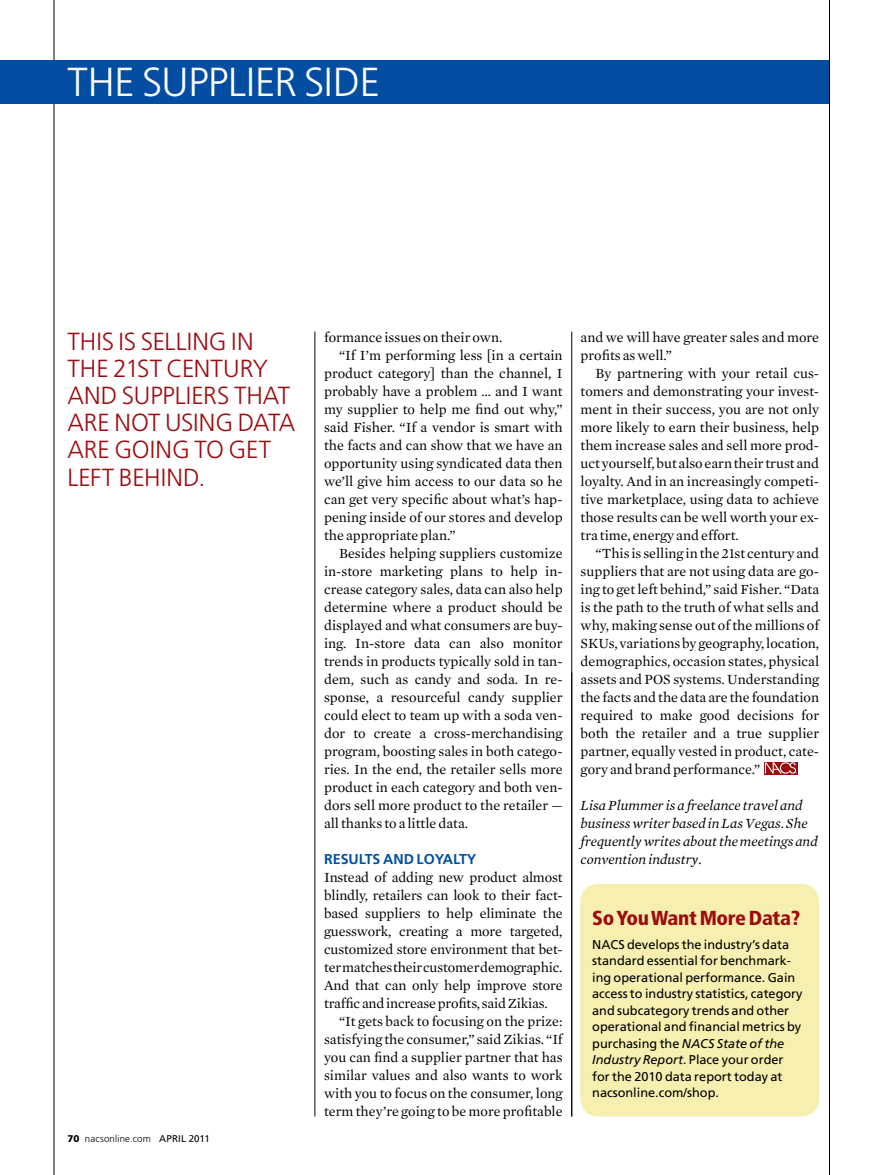
<style>
.page{position:relative;width:891px;height:1175px;background:#fff}
.page>*{position:absolute;margin:0;border:0;box-sizing:border-box;transform-origin:0 0}
.t1{font:300 40.5px "Frutiger";letter-spacing:-.005em;color:#fff}
.t2{font:300 24.75px/27.3px "Frutiger";color:#9e0b0f}
.t3{font:900 condensed 20.25px "Frutiger";letter-spacing:-.015em;color:#9e0b0f}
.t4{font:14.25px/18px "Mercury Text G1";color:#000;text-align:justify}
.t5{font:italic 14.25px/18px "Mercury Text G1";color:#000}
.t6{font:700 14.25px "Frutiger";color:#034ea2}
.t7{font:12.75px/16.5px "Frutiger";color:#000}
.t8{font:300 9.75px "Frutiger";letter-spacing:.01em;color:#000}
.s1{font-weight:900}
.s2{font-weight:400}
.s3{font-style:italic}
</style>
<div class="page">
<hr style="left:54px;top:0;width:1px;height:1174px;background:#000">
<div style="left:0;top:60px;width:830px;height:44px;background:#034ea2"></div>
<hr style="left:829px;top:0;width:1px;height:1174px;background:#000">
<hr style="left:315px;top:332px;width:1px;height:784px;background:#000">
<hr style="left:571px;top:332px;width:1px;height:784px;background:#000">
<svg style="left:764px;top:762px;width:33px;height:12px"></svg>
<svg style="left:765px;top:762px;width:32px;height:11px"></svg>
<div style="left:580px;top:884px;width:239px;height:232px;background:#f7efaf;border-radius:18px"></div>
<h1 class="t1" style="left:68px;top:59px;width:314px">THE SUPPLIER SIDE</h1>
<h2 class="t2" style="left:67px;top:327px;width:225px">THIS IS SELLING IN<br>THE 21ST CENTURY<br>AN D SUPPLIERS THAT<br>ARE NOT USING DATA<br>ARE GOING TO GET<br>LEFT BEHIN D.</h2>
<p class="t8" style="left:68px;top:1133px;width:144px"><span class="s1">70</span> NACSONLINE.COM <span class="s2">APRIL 2011</span></p>
<p class="t4" style="left:324px;top:328px;width:180px">formance issues on their own.</p>
<p class="t4" style="left:339px;top:346px;width:225px">“If I’m performing less [in a certain</p>
<p class="t4" style="left:324px;top:364px;width:240px">product category] than the channel, I</p>
<p class="t4" style="left:324px;top:382px;width:240px">probably have a problem … and I want</p>
<p class="t4" style="left:324px;top:400px;width:240px">my supplier to help me find out why,”</p>
<p class="t4" style="left:324px;top:418px;width:240px">said Fisher. “If a vendor is smart with</p>
<p class="t4" style="left:324px;top:436px;width:240px">the facts and can show that we have an</p>
<p class="t4" style="left:324px;top:454px;width:240px">opportunity using syndicated data then</p>
<p class="t4" style="left:324px;top:472px;width:240px">we’ll give him access to our data so he</p>
<p class="t4" style="left:324px;top:490px;width:240px">can get very specific about what’s hap-</p>
<p class="t4" style="left:324px;top:508px;width:240px">pening inside of our stores and develop</p>
<p class="t4" style="left:324px;top:526px;width:133px">the appropriate plan.”</p>
<p class="t4" style="left:339px;top:544px;width:225px">Besides helping suppliers customize</p>
<p class="t4" style="left:324px;top:562px;width:240px">in-store marketing plans to help in-</p>
<p class="t4" style="left:324px;top:580px;width:240px">crease category sales, data can also help</p>
<p class="t4" style="left:324px;top:598px;width:240px">determine where a product should be</p>
<p class="t4" style="left:324px;top:616px;width:240px">displayed and what consumers are buy-</p>
<p class="t4" style="left:324px;top:634px;width:240px">ing. In-store data can also monitor</p>
<p class="t4" style="left:324px;top:652px;width:240px">trends in products typically sold in tan-</p>
<p class="t4" style="left:324px;top:670px;width:240px">dem, such as candy and soda. In re-</p>
<p class="t4" style="left:324px;top:688px;width:240px">sponse, a resourceful candy supplier</p>
<p class="t4" style="left:324px;top:706px;width:240px">could elect to team up with a soda ven-</p>
<p class="t4" style="left:324px;top:724px;width:240px">dor to create a cross-merchandising</p>
<p class="t4" style="left:324px;top:742px;width:240px">program, boosting sales in both catego-</p>
<p class="t4" style="left:324px;top:760px;width:240px">ries. In the end, the retailer sells more</p>
<p class="t4" style="left:324px;top:778px;width:240px">product in each category and both ven-</p>
<p class="t4" style="left:324px;top:796px;width:240px">dors sell more product to the retailer —</p>
<p class="t4" style="left:324px;top:814px;width:146px">all thanks to a little data.</p>
<p class="t6" style="left:324px;top:851px;width:154px">RESULTS AND LOYALTY</p>
<p class="t4" style="left:324px;top:868px;width:240px">Instead of adding new product almost blindly, retailers can look to their fact&shy;based suppliers to help eliminate the guesswork, creating a more targeted, customized store environment that bet&shy;ter matches their customer demographic.<br>And that can only help improve store traffic and increase profits, said Zikias.</p>
<p class="t4" style="left:324px;top:1012px;width:240px;text-indent:15px">“It gets back to focusing on the prize: satisfying the consumer,” said Zikias. “If you can find a supplier partner that has similar values and also wants to work with you to focus on the consumer, long term they’re going to be more profitable</p>
<p class="t4" style="left:581px;top:328px;width:240px">and we will have greater sales and more profits as well.”</p>
<p class="t4" style="left:581px;top:364px;width:240px;text-indent:15px">By partnering with your retail cus&shy;tomers and demonstrating your invest&shy;ment in their success, you are not only more likely to earn their business, help them increase sales and sell more prod&shy;uct yourself, but also earn their trust and loyalty. And in an increasingly competi&shy;tive marketplace, using data to achieve those results can be well worth your ex&shy;tra time, energy and effort.</p>
<p class="t4" style="left:581px;top:544px;width:240px;text-indent:15px">“This is selling in the 21st century and suppliers that are not using data are go&shy;ing to get left behind,” said Fisher. “Data is the path to the truth of what sells and why, making sense out of the millions of SKUs, variations by geography, location, demographics, occasion states, physical assets and POS systems. Understanding the facts and the data are the foundation required to make good decisions for both the retailer and a true supplier partner, equally vested in product, cate&shy;gory and brand performance.”</p>
<p class="t5" style="left:581px;top:796px;width:239px">Lisa Plummer is a freelance travel and business writer based in Las Vegas. She frequently writes about the meetings and convention industry.</p>
<h3 class="t3" style="left:592px;top:905px;width:209px">So You Want More Data?</h3>
<p class="t7" style="left:592px;top:935px;width:212px">NACS develops the industry’s data standard essential for benchmark&shy;ing operational performance. Gain access to industry statistics, category and subcategory trends and other operational and financial metrics by purchasing the <span class="s3">NACS State of the Industry Report</span>. Place your order for the 2010 data report today at nacsonline.com/shop.</p>
</div>
